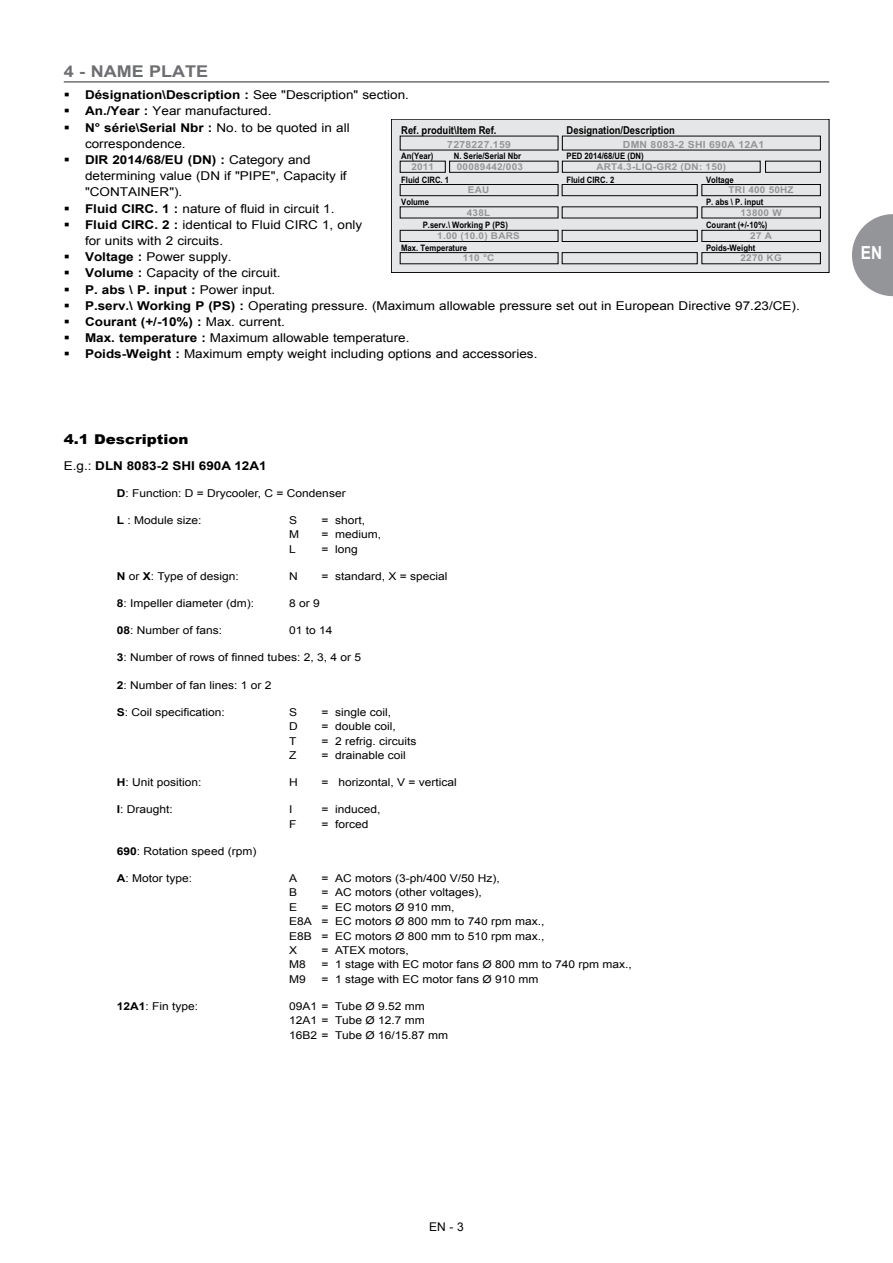
<style>
.page{position:relative;width:893px;height:1263px;background:#fff}
.page>*{position:absolute;margin:0;border:0;box-sizing:border-box;transform-origin:0 0}
.t1{font:700 18px "Arial";color:#fff;scale:.85 1}
.t2{font:700 16.2px "Arial";color:#6d6e71;scale:1.11 1}
.t3{font:900 13.5px "Arial";color:#000;scale:1.11 1}
.t4{font:12.15px/16.2px "Arial";color:#000;scale:1.11 1}
.t5{font:700 12.15px "Arial";color:#000;scale:1.11 1}
.t6{font:12px "Arial";color:#000}
.t7{font:700 10.95px "Arial Narrow";color:#000;scale:1.06 1}
.t8{font:10.8px/14.4px "Arial";color:#000;scale:1.11 1}
.t9{font:700 10.8px "Arial Narrow";color:#000;scale:1.06 1}
.t10{font:700 9.9px "Arial";letter-spacing:.025em;color:#939598;scale:1.06 1}
.t11{font:700 9.3px "Arial";letter-spacing:.025em;color:#939598;scale:1.06 1}
.t12{font:700 8.85px "Arial Narrow";color:#000;scale:1.06 1}
.s1{font-weight:700}
.s2{font-weight:400}
</style>
<div class="page">
<svg style="left:852px;top:214px;width:41px;height:83px"></svg>
<svg style="left:391px;top:119px;width:438px;height:154px;background:#d0d1d2"></svg>
<hr style="left:64px;top:81px;width:765px;height:2px;background:#6d6e71">
<h2 class="t2" style="left:64px;top:60px;width:132px">4 - NAME PLATE</h2>
<p class="t4" style="left:85px;top:87px;width:645px"><span class="s1">Désignation\Description :</span> See "Description" section.<br><span class="s1">An./Year :</span> Year manufactured.<br><span class="s1">N° série\Serial Nbr :</span> No. to be quoted in all<br>correspondence.<br><span class="s1">DIR 2014/68/EU (DN) :</span> Category and<br>determining value (DN if "PIPE", Capacity if<br>"CONTAINER").<br><span class="s1">Fluid CIRC. 1 :</span> nature of fluid in circuit 1.<br><span class="s1">Fluid CIRC. 2 :</span> identical to Fluid CIRC 1, only<br>for units with 2 circuits.<br><span class="s1">Voltage :</span> Power supply.<br><span class="s1">Volume :</span> Capacity of the circuit.<br><span class="s1">P. abs \ P. input :</span> Power input.<br><span class="s1">P.serv.\ Working P (PS) :</span> Operating pressure. (Maximum allowable pressure set out in European Directive 97.23/CE).<br><span class="s1">Courant (+/-10%) :</span> Max. current.<br><span class="s1">Max. temperature :</span> Maximum allowable temperature.<br><span class="s1">Poids-Weight :</span> Maximum empty weight including options and accessories.</p>
<p class="t9" style="left:401px;top:122px;width:91px">Ref. produit\Item Ref.</p>
<p class="t7" style="left:567px;top:122px;width:104px">Designation/Description</p>
<p class="t12" style="left:401px;top:149px;width:32px">An(Year)</p>
<p class="t12" style="left:454px;top:149px;width:65px">N. Serie/Serial Nbr</p>
<p class="t12" style="left:567px;top:149px;width:74px">PED 2014/68/UE (DN)</p>
<p class="t12" style="left:401px;top:173px;width:47px">Fluid CIRC. 1</p>
<p class="t12" style="left:566px;top:173px;width:47px">Fluid CIRC. 2</p>
<p class="t12" style="left:706px;top:173px;width:28px">Voltage</p>
<p class="t12" style="left:401px;top:195px;width:28px">Volume</p>
<p class="t12" style="left:706px;top:195px;width:56px">P. abs \ P. input</p>
<p class="t12" style="left:423px;top:218px;width:82px">P.serv.\ Working P (PS)</p>
<p class="t12" style="left:706px;top:218px;width:59px">Courant (+/-10%)</p>
<p class="t12" style="left:401px;top:241px;width:64px">Max. Temperature</p>
<p class="t12" style="left:706px;top:241px;width:48px">Poids-Weight</p>
<p class="t10" style="left:447px;top:138px;width:61px">7278227.159</p>
<p class="t10" style="left:623px;top:138px;width:135px">DMN 8083-2 SHI 690A 12A1</p>
<p class="t11" style="left:468px;top:184px;width:22px">EAU</p>
<p class="t11" style="left:729px;top:184px;width:63px">TRI 400 50HZ</p>
<p class="t11" style="left:467px;top:206px;width:24px">438L</p>
<p class="t11" style="left:740px;top:206px;width:40px">13800 W</p>
<p class="t11" style="left:437px;top:230px;width:79px">1.00 (10.0) BARS</p>
<p class="t11" style="left:463px;top:252px;width:31px">110 °C</p>
<p class="t11" style="left:596px;top:160px;width:124px">ART4.3-LIQ-GR2 (DN: 150)</p>
<p class="t11" style="left:411px;top:160px;width:23px">2011</p>
<p class="t11" style="left:457px;top:160px;width:64px">00089442/003</p>
<p class="t11" style="left:750px;top:230px;width:22px">27 A</p>
<p class="t11" style="left:740px;top:252px;width:40px">2270 KG</p>
<p class="t3" style="left:64px;top:430px;width:114px">4.1 Description</p>
<p class="t5" style="left:64px;top:457px;width:184px"><span class="s2">E.g.:</span> DLN 8083-2 SHI 690A 12A1</p>
<p class="t8" style="left:117px;top:486px;width:208px"><span class="s1">D</span>: Function: D = Drycooler, C = Condenser</p>
<p class="t8" style="left:117px;top:513px;width:78px"><span class="s1">L</span> : Module size:</p>
<p class="t8" style="left:289px;top:513px;width:9px">S</p>
<p class="t8" style="left:321px;top:513px;width:41px">= short,</p>
<p class="t8" style="left:289px;top:527px;width:11px">M</p>
<p class="t8" style="left:321px;top:527px;width:55px">= medium,</p>
<p class="t8" style="left:289px;top:542px;width:8px">L</p>
<p class="t8" style="left:321px;top:542px;width:34px">= long</p>
<p class="t8" style="left:117px;top:569px;width:111px"><span class="s1">N</span> or <span class="s1">X</span>: Type of design:</p>
<p class="t8" style="left:289px;top:569px;width:9px">N</p>
<p class="t8" style="left:321px;top:569px;width:115px">= standard, X = special</p>
<p class="t8" style="left:117px;top:596px;width:125px"><span class="s1">8</span>: Impeller diameter (dm):</p>
<p class="t8" style="left:289px;top:596px;width:29px">8 or 9</p>
<p class="t8" style="left:117px;top:623px;width:96px"><span class="s1">08</span>: Number of fans:</p>
<p class="t8" style="left:289px;top:623px;width:41px">01 to 14</p>
<p class="t8" style="left:117px;top:650px;width:221px"><span class="s1">3</span>: Number of rows of finned tubes: 2, 3, 4 or 5</p>
<p class="t8" style="left:117px;top:678px;width:141px"><span class="s1">2</span>: Number of fan lines: 1 or 2</p>
<p class="t8" style="left:117px;top:705px;width:99px"><span class="s1">S</span>: Coil specification:</p>
<p class="t8" style="left:289px;top:705px;width:9px">S</p>
<p class="t8" style="left:321px;top:705px;width:64px">= single coil,</p>
<p class="t8" style="left:289px;top:719px;width:9px">D</p>
<p class="t8" style="left:321px;top:719px;width:68px">= double coil,</p>
<p class="t8" style="left:289px;top:734px;width:8px">T</p>
<p class="t8" style="left:321px;top:734px;width:87px">= 2 refrig. circuits</p>
<p class="t8" style="left:289px;top:748px;width:8px">Z</p>
<p class="t8" style="left:321px;top:748px;width:77px">= drainable coil</p>
<p class="t8" style="left:117px;top:775px;width:78px"><span class="s1">H</span>: Unit position:</p>
<p class="t8" style="left:289px;top:775px;width:9px">H</p>
<p class="t8" style="left:321px;top:775px;width:123px">= horizontal, V = vertical</p>
<p class="t8" style="left:117px;top:802px;width:52px"><span class="s1">I</span>: Draught:</p>
<p class="t8" style="left:289px;top:802px;width:5px">I</p>
<p class="t8" style="left:321px;top:802px;width:55px">= induced,</p>
<p class="t8" style="left:289px;top:817px;width:8px">F</p>
<p class="t8" style="left:321px;top:817px;width:44px">= forced</p>
<p class="t8" style="left:117px;top:844px;width:127px"><span class="s1">690</span>: Rotation speed (rpm)</p>
<p class="t8" style="left:117px;top:871px;width:69px"><span class="s1">A</span>: Motor type:</p>
<p class="t8" style="left:289px;top:871px;width:9px">A</p>
<p class="t8" style="left:322px;top:871px;width:162px">= AC motors (3-ph/400 V/50 Hz),</p>
<p class="t8" style="left:289px;top:885px;width:9px">B</p>
<p class="t8" style="left:321px;top:885px;width:146px">= AC motors (other voltages),</p>
<p class="t8" style="left:289px;top:900px;width:9px">E</p>
<p class="t8" style="left:289px;top:900px;width:232px;text-indent:32px">= EC motors Ø 910 mm,<br>E8A = EC motors Ø 800 mm to 740 rpm max.,<br>E8B = EC motors Ø 800 mm to 510 rpm max.,<br>X</p>
<p class="t8" style="left:321px;top:943px;width:80px">= ATEX motors,</p>
<p class="t8" style="left:289px;top:957px;width:17px">M8</p>
<p class="t8" style="left:321px;top:957px;width:281px">= 1 stage with EC motor fans Ø 800 mm to 740 rpm max.,</p>
<p class="t8" style="left:289px;top:972px;width:17px">M9</p>
<p class="t8" style="left:321px;top:972px;width:197px">= 1 stage with EC motor fans Ø 910 mm</p>
<p class="t8" style="left:117px;top:999px;width:75px"><span class="s1">12A1</span>: Fin type:</p>
<p class="t8" style="left:289px;top:999px;width:145px">09A1 = Tube Ø 9.52 mm<br>12A1 = Tube Ø 12.7 mm<br>16B2 = Tube Ø 16/15.87 mm</p>
<h1 class="t1" style="left:861px;top:240px;width:27px">EN</h1>
<p class="t6" style="left:429px;top:1218px;width:36px">EN - 3</p>
</div>
